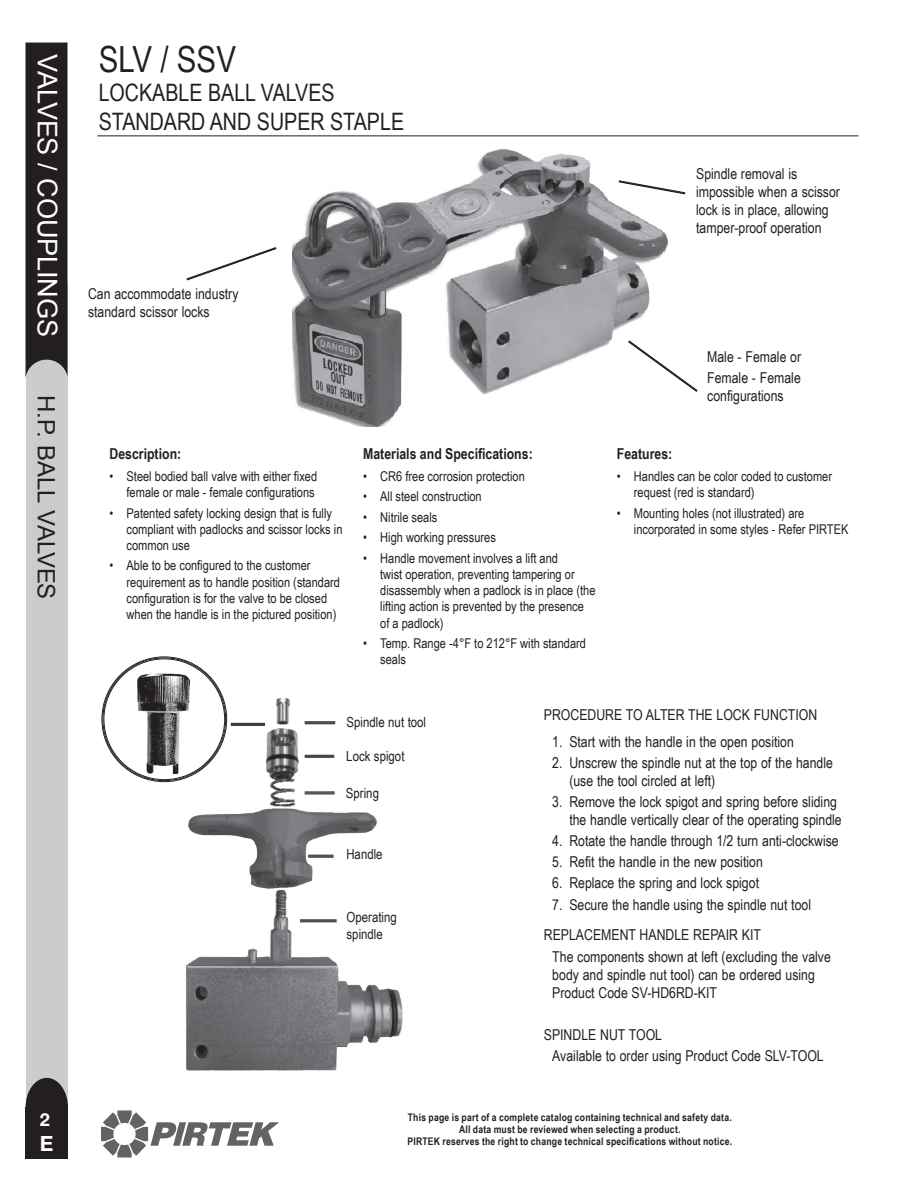
<style>
.page{position:relative;width:918px;height:1188px;background:#fff}
.page>*{position:absolute;margin:0;border:0;box-sizing:border-box;transform-origin:0 0}
.t1{font:36px "Arial Narrow";color:#231f20}
.t2{font:27.15px "Arial";letter-spacing:-.005em;color:#fff}
.t3{font:24px "Arial Narrow";color:#231f20}
.t4{font:24px "Arial";letter-spacing:-.01em;color:#231f20}
.t5{font:700 21px "Helvetica Neue LT Std";color:#fff}
.t6{font:700 18px "Helvetica Neue LT Std";color:#fff}
.NEW_PAGE_SUB_HEAD{font:15px/18px "Arial Narrow";color:#231f20}
.t7{font:700 15px "Arial Narrow";color:#231f20}
.NEW_PAGE_SUB_HEAD-2{font:13.95px/16.8px "Arial Narrow";color:#231f20}
.t8{font:13.5px/16.2px "Arial Narrow";color:#231f20}
.t9{font:700 10.5px/12px "Arial Narrow";letter-spacing:.02em;color:#231f20;text-align:center}
</style>
<div class="page">
<div style="left:26px;top:284px;width:42px;height:874px;background:#cbccce"></div>
<div style="left:26px;top:43px;width:42px;height:333px;background:#231f20"></div>
<div style="left:26px;top:1107px;width:42px;height:51px;background:#231f20"></div>
<div style="left:26px;top:1078px;width:42px;height:59px;background:#231f20;border-radius:50%"></div>
<svg style="left:101px;top:1110px;width:178px;height:48px"></svg>
<img style="left:292px;top:149px;width:375px;height:277px">
<svg style="left:186px;top:247px;width:91px;height:34px"></svg>
<svg style="left:628px;top:340px;width:70px;height:52px"></svg>
<svg style="left:618px;top:180px;width:68px;height:14px"></svg>
<img style="left:185px;top:697px;width:218px;height:374px">
<img style="left:137px;top:673px;width:53px;height:101px">
<hr style="left:231px;top:723px;width:34px;height:1px;background:#231f20">
<hr style="left:231px;top:724px;width:34px;height:1px;background:#231f20">
<hr style="left:231px;top:725px;width:34px;height:1px;background:#231f20">
<hr style="left:305px;top:723px;width:30px;height:1px;background:#231f20">
<hr style="left:305px;top:721px;width:30px;height:1px;background:#231f20">
<svg style="left:305px;top:755px;width:29px;height:3px"></svg>
<hr style="left:305px;top:794px;width:30px;height:1px;background:#231f20">
<hr style="left:305px;top:793px;width:30px;height:1px;background:#231f20">
<hr style="left:305px;top:792px;width:30px;height:1px;background:#231f20">
<svg style="left:308px;top:855px;width:26px;height:3px"></svg>
<hr style="left:300px;top:921px;width:37px;height:1px;background:#231f20">
<hr style="left:300px;top:919px;width:37px;height:1px;background:#231f20">
<hr style="left:97px;top:136px;width:761px;height:1px;background:#231f20">
<h2 class="t2" style="left:65px;top:54px;width:284px;rotate:90deg">VALVES / COUPLINGS</h2>
<h3 class="t4" style="left:62px;top:395px;width:206px;rotate:90deg">H.P. BALL VALVES</h3>
<p class="t6" style="left:40px;top:1108px;width:12px">2</p>
<h3 class="t5" style="left:40px;top:1131px;width:15px">E</h3>
<p class="t1" style="left:99px;top:33px;width:139px">SLV / SSV</p>
<p class="t3" style="left:99px;top:75px;width:237px">LOCKABLE BALL VALVES</p>
<p class="t3" style="left:99px;top:103px;width:307px">STANDARD AND SUPER STAPLE</p>
<p class="NEW_PAGE_SUB_HEAD" style="left:88px;top:284px;width:152px">Can accommodate industry standard scissor locks</p>
<p class="NEW_PAGE_SUB_HEAD" style="left:696px;top:164px;width:145px">Spindle removal is impossible when a scissor lock is in place, allowing tamper-proof operation</p>
<p class="NEW_PAGE_SUB_HEAD" style="left:707px;top:347px;width:95px">Male - Female or</p>
<p class="NEW_PAGE_SUB_HEAD" style="left:707px;top:368px;width:95px">Female - Female configurations</p>
<p class="t7" style="left:110px;top:442px;width:73px">Description:</p>
<p class="t7" style="left:363px;top:442px;width:171px">Materials and Specifications:</p>
<p class="t7" style="left:617px;top:442px;width:57px">Features:</p>
<p class="t8" style="left:110px;top:468px;width:209px;text-align:right">• Steel bodied ball valve with either fixed female or male - female configurations</p>
<p class="t8" style="left:127px;top:504px;width:217px;text-indent:-17px">• Patented safety locking design that is fully compliant with padlocks and scissor locks in common use</p>
<p class="t8" style="left:127px;top:557px;width:215px;text-indent:-17px">• Able to be configured to the customer requirement as to handle position (standard configuration is for the valve to be closed when the handle is in the pictured position)</p>
<p class="t8" style="left:363px;top:468px;width:163px">• CR6 free corrosion protection</p>
<p class="t8" style="left:363px;top:488px;width:120px">• All steel construction</p>
<p class="t8" style="left:363px;top:508px;width:76px">• Nitrile seals</p>
<p class="t8" style="left:363px;top:529px;width:134px">• High working pressures</p>
<p class="t8" style="left:380px;top:549px;width:217px;text-indent:-17px">• Handle movement involves a lift and<br>twist operation, preventing tampering or disassembly when a padlock is in place (the lifting action is prevented by the presence of a padlock)</p>
<p class="t8" style="left:380px;top:635px;width:207px;text-indent:-17px">• Temp. Range -4°F to 212°F with standard seals</p>
<p class="t8" style="left:634px;top:468px;width:200px;text-indent:-17px">• Handles can be color coded to customer request (red is standard)</p>
<p class="t8" style="left:634px;top:504px;width:216px;text-indent:-17px">• Mounting holes (not illustrated) are incorporated in some styles - Refer PIRTEK</p>
<p class="NEW_PAGE_SUB_HEAD-2" style="left:347px;top:713px;width:81px">Spindle nut tool</p>
<p class="NEW_PAGE_SUB_HEAD-2" style="left:346px;top:747px;width:60px">Lock spigot</p>
<p class="NEW_PAGE_SUB_HEAD-2" style="left:346px;top:784px;width:35px">Spring</p>
<p class="NEW_PAGE_SUB_HEAD-2" style="left:346px;top:846px;width:38px">Handle</p>
<p class="NEW_PAGE_SUB_HEAD-2" style="left:347px;top:908px;width:52px">Operating spindle</p>
<p class="NEW_PAGE_SUB_HEAD" style="left:544px;top:705px;width:275px">PROCEDURE TO ALTER THE LOCK FUNCTION</p>
<p class="NEW_PAGE_SUB_HEAD" style="left:552px;top:732px;width:243px">1. Start with the handle in the open position</p>
<p class="NEW_PAGE_SUB_HEAD" style="left:569px;top:753px;width:265px;text-indent:-17px">2. Unscrew the spindle nut at the top of the handle (use the tool circled at left)</p>
<p class="NEW_PAGE_SUB_HEAD" style="left:569px;top:792px;width:274px;text-indent:-17px">3. Remove the lock spigot and spring before sliding the handle vertically clear of the operating spindle</p>
<p class="NEW_PAGE_SUB_HEAD" style="left:552px;top:831px;width:288px">4. Rotate the handle through 1/2 turn anti-clockwise</p>
<p class="NEW_PAGE_SUB_HEAD" style="left:552px;top:852px;width:212px">5. Refit the handle in the new position</p>
<p class="NEW_PAGE_SUB_HEAD" style="left:552px;top:874px;width:208px">6. Replace the spring and lock spigot</p>
<p class="NEW_PAGE_SUB_HEAD" style="left:552px;top:895px;width:260px">7. Secure the handle using the spindle nut tool</p>
<p class="NEW_PAGE_SUB_HEAD" style="left:544px;top:926px;width:219px">REPLACEMENT HANDLE REPAIR KIT</p>
<p class="NEW_PAGE_SUB_HEAD" style="left:552px;top:947px;width:280px">The components shown at left (excluding the valve body and spindle nut tool) can be ordered using<br>Product Code SV-HD6RD-KIT</p>
<p class="NEW_PAGE_SUB_HEAD" style="left:544px;top:1025px;width:120px">SPINDLE NUT TOOL</p>
<p class="NEW_PAGE_SUB_HEAD" style="left:552px;top:1046px;width:273px">Available to order using Product Code SLV-TOOL</p>
<p class="t9" style="left:408px;top:1111px;width:326px">This page is part of a complete catalog containing technical and safety data.<br>All data must be reviewed when selecting a product.<br>PIRTEK reserves the right to change technical specifications without notice.</p>
</div>
